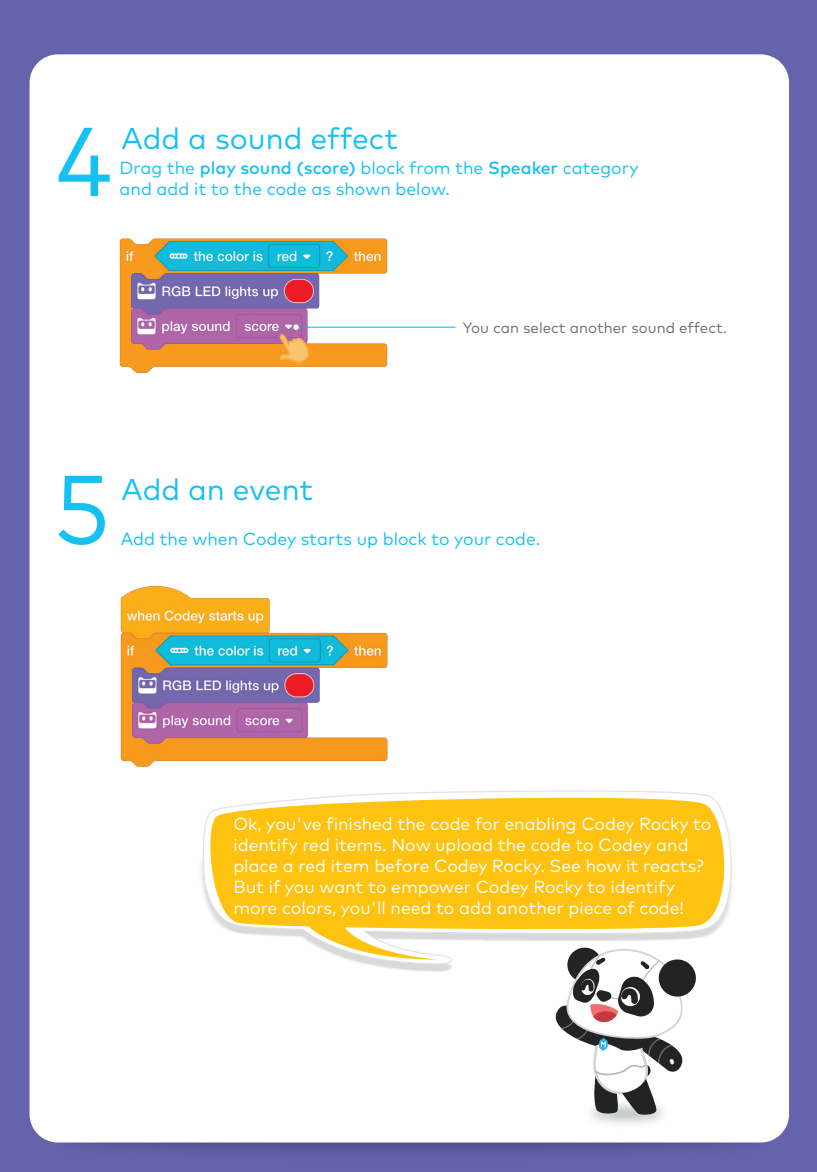
<style>
.page{position:relative;width:817px;height:1172px;background:#fff}
.page>*{position:absolute;margin:0;border:0;box-sizing:border-box;transform-origin:0 0}
.t1{font:97.5px "Mark Pro";color:#15c0f2}
.t2{font:30px "Mark Pro";color:#15c0f2}
.t3{font:17.5px/21px "Mark Pro";color:#fff}
.t4{font:17.5px/21px "Mark Pro";color:#15c0f2}
.t5{font:15px "Mark Pro";color:#6c6d70}
.s1{font-weight:500}
</style>
<div class="page">
<div style="left:0;top:0;width:816px;height:1172px;background:#6563ac"></div>
<img style="left:29px;top:1039px;width:755px;height:113px">
<div style="left:30px;top:54px;width:758px;height:1088px;background:#fff;border-radius:28px"></div>
<img style="left:784px;top:1039px;width:6px;height:91px">
<img style="left:504px;top:1116px;width:245px;height:36px">
<svg style="left:556px;top:1020px;width:127px;height:96px"></svg>
<img style="left:119px;top:238px;width:313px;height:135px">
<img style="left:29px;top:575px;width:359px;height:217px">
<img style="left:57px;top:766px;width:733px;height:254px">
<svg style="left:199px;top:789px;width:541px;height:176px"></svg>
<svg style="left:203px;top:791px;width:531px;height:169px;fill:#fec210"></svg>
<hr style="left:296px;top:327px;width:159px;height:1px;background:#00b3ef">
<svg style="left:277px;top:324px;width:32px;height:40px"></svg>
<h1 class="t1" style="left:56px;top:88px;width:58px">4</h1>
<h2 class="t2" style="left:122px;top:116px;width:278px">Add a sound effect</h2>
<p class="t4" style="left:120px;top:156px;width:520px">Drag the <span class="s1">play sound (score)</span> block from the <span class="s1">Speaker</span> category and add it to the code as shown below.</p>
<p class="t5" style="left:462px;top:317px;width:266px">You can select another sound effect.</p>
<h1 class="t1" style="left:54px;top:436px;width:58px">5</h1>
<h2 class="t2" style="left:121px;top:467px;width:193px">Add an event</h2>
<p class="t4" style="left:121px;top:526px;width:421px">Add the when Codey starts up block to your code.</p>
<p class="t3" style="left:233px;top:811px;width:479px">Ok, you've finished the code for enabling Codey Rocky to identify red items. Now upload the code to Codey and place a red item before Codey Rocky. See how it reacts?<br>But if you want to empower Codey Rocky to identify more colors, you'll need to add another piece of code!</p>
</div>
